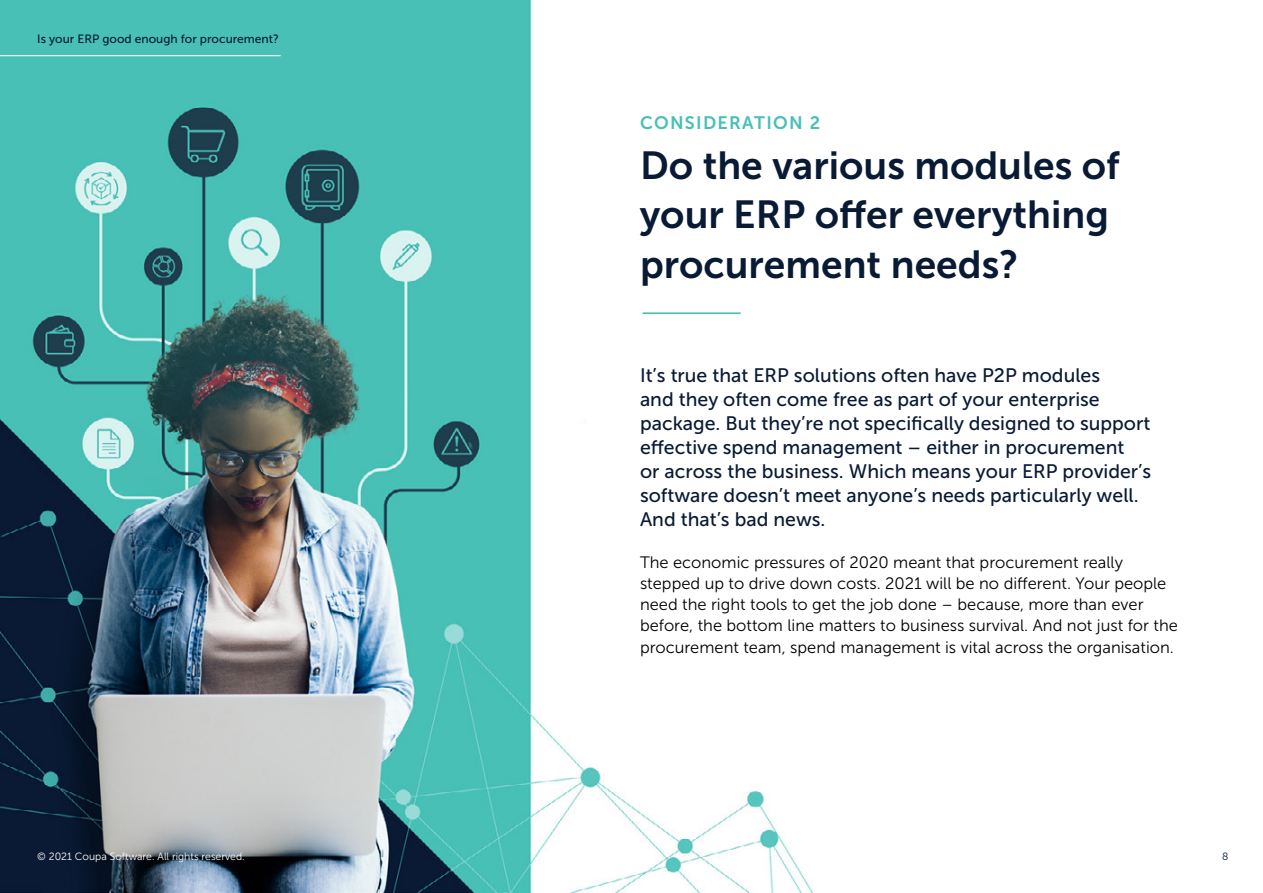
<style>
.page{position:relative;width:1263px;height:893px;background:#fff}
.page>*{position:absolute;margin:0;border:0;box-sizing:border-box;transform-origin:0 0}
.t1{font:39px/49.5px "Museo Sans 700";color:#091a34}
.t2{font:19.5px/24px "Museo Sans 500";color:#091a34}
.t3{font:18px "Museo Sans 700";letter-spacing:.07em;color:#49c0b6}
.t4{font:16.5px/21px "Museo Sans 300";color:#000}
.t5{font:12px "Museo Sans 500";color:#091a34}
.t6{font:10.5px "Museo Sans 300";color:#fff}
.t7{font:10.5px "Museo Sans 300";color:#091a34}
</style>
<div class="page">
<img style="left:0;top:0;width:813px;height:893px">
<hr style="left:642px;top:312px;width:99px;height:2px;background:#49c0b6">
<hr style="left:0;top:55px;width:281px;height:1px;background:#fff">
<p class="t5" style="left:37px;top:32px;width:243px">Is your ERP good enough for procurement?</p>
<p class="t3" style="left:640px;top:113px;width:182px">CONSIDERATION 2</p>
<h1 class="t1" style="left:640px;top:140px;width:481px">Do the various modules of your ERP offer everything procurement needs?</h1>
<p class="t2" style="left:640px;top:364px;width:513px">It’s true that ERP solutions often have P2P modules<br>and they often come free as part of your enterprise package. But they’re not specifically designed to support effective spend management – either in procurement<br>or across the business. Which means your ERP provider’s software doesn’t meet anyone’s needs particularly well.<br>And that’s bad news.</p>
<p class="t4" style="left:640px;top:552px;width:539px">The economic pressures of 2020 meant that procurement really stepped up to drive down costs. 2021 will be no different. Your people need the right tools to get the job done – because, more than ever before, the bottom line matters to business survival. And not just for the procurement team, spend management is vital across the organisation.</p>
<p class="t6" style="left:37px;top:850px;width:209px">© 2021 Coupa Software. All rights reserved.</p>
<p class="t7" style="left:1222px;top:850px;width:8px">8</p>
</div>
